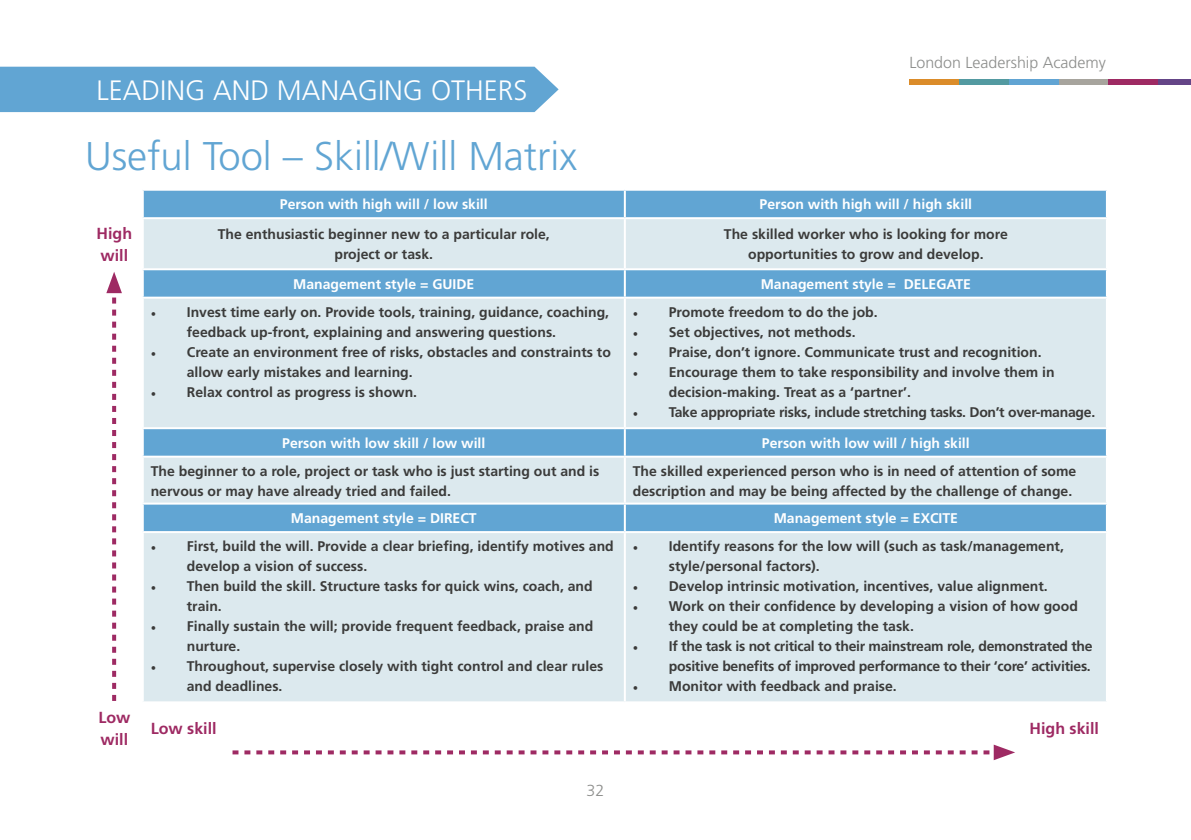
<style>
.page{position:relative;width:1191px;height:840px;background:#fff}
.page>*{position:absolute;margin:0;border:0;box-sizing:border-box;transform-origin:0 0}
.t1{font:300 40px "Frutiger";color:#61a5d3}
.t2{font:300 28px "Frutiger";color:#fff}
.t3{font:700 16px/22px "Frutiger";color:#9e2a63}
.t4{font:300 16px "Frutiger";color:#8d8e8c}
.t5{font:700 14px/20px "Frutiger";color:#3b3b3a}
.t6{font:700 14px "Frutiger";color:#fff}
.t7{font:700 14px/20px "Frutiger";letter-spacing:-.02em;color:#3b3b3a;text-align:right}
.s1{font-family:"Minion Pro";font-weight:400}
</style>
<div class="page">
<div style="left:909px;top:79px;width:50px;height:6px;background:#db8c2a"></div>
<div style="left:959px;top:79px;width:50px;height:6px;background:#539aa1"></div>
<div style="left:1009px;top:79px;width:49px;height:6px;background:#61a4d3"></div>
<div style="left:1058px;top:79px;width:50px;height:6px;background:#a7a49d"></div>
<div style="left:1108px;top:79px;width:50px;height:6px;background:#9e2a63"></div>
<div style="left:1158px;top:79px;width:33px;height:6px;background:#644587"></div>
<div style="left:0;top:67px;width:558px;height:45px;background:#61a5d3"></div>
<div style="left:144px;top:191px;width:962px;height:26px;background:#61a5d3"></div>
<svg style="left:144px;top:219px;width:962px;height:482px;fill:#dce9ee"></svg>
<div style="left:144px;top:504px;width:962px;height:27px;background:#61a5d3"></div>
<hr style="left:624px;top:191px;width:2px;height:26px;background:#fff">
<hr style="left:624px;top:429px;width:2px;height:26px;background:#fff">
<hr style="left:624px;top:219px;width:2px;height:49px;background:#fff">
<hr style="left:143px;top:268px;width:482px;height:2px;background:#fff">
<hr style="left:625px;top:268px;width:483px;height:2px;background:#fff">
<hr style="left:624px;top:270px;width:2px;height:26px;background:#fff">
<hr style="left:142px;top:296px;width:483px;height:2px;background:#fff">
<hr style="left:143px;top:427px;width:482px;height:2px;background:#fff">
<hr style="left:625px;top:296px;width:483px;height:2px;background:#fff">
<hr style="left:624px;top:298px;width:2px;height:129px;background:#fff">
<hr style="left:625px;top:427px;width:483px;height:2px;background:#fff">
<hr style="left:143px;top:455px;width:482px;height:2px;background:#fff">
<hr style="left:625px;top:455px;width:483px;height:2px;background:#fff">
<hr style="left:624px;top:457px;width:2px;height:45px;background:#fff">
<hr style="left:624px;top:533px;width:2px;height:168px;background:#fff">
<hr style="left:143px;top:502px;width:482px;height:2px;background:#fff">
<hr style="left:143px;top:531px;width:482px;height:2px;background:#fff">
<hr style="left:625px;top:502px;width:483px;height:2px;background:#fff">
<hr style="left:624px;top:504px;width:2px;height:27px;background:#fff">
<hr style="left:625px;top:531px;width:483px;height:2px;background:#fff">
<svg style="left:232px;top:744px;width:783px;height:15px"></svg>
<svg style="left:106px;top:272px;width:16px;height:428px"></svg>
<h2 class="t2" style="left:96px;top:74px;width:432px">LEADING AND MANAGING OTHERS</h2>
<h1 class="t1" style="left:85px;top:134px;width:494px">Useful Tool – Skill/Will Matrix</h1>
<p class="t4" style="left:909px;top:53px;width:198px">London Leadership Academy</p>
<p class="t6" style="left:280px;top:196px;width:209px">Person with high will / low skill</p>
<p class="t6" style="left:759px;top:196px;width:214px">Person with high will / high skill</p>
<p class="t3" style="left:97px;top:222px;width:37px">High will</p>
<p class="t5" style="left:218px;top:224px;width:333px;text-align:center">The enthusiastic beginner new to a particular role, project or task.</p>
<p class="t5" style="left:724px;top:224px;width:285px;text-align:center">The skilled worker who is looking for more opportunities to grow and develop.</p>
<p class="t6" style="left:293px;top:276px;width:183px">Management style = GUIDE</p>
<p class="t6" style="left:760px;top:276px;width:212px">Management style = DELEGATE</p>
<p class="t5" style="left:187px;top:301px;width:424px;text-indent:-36px"><span class="s1">•</span> Invest time early on. Provide tools, training, guidance, coaching, feedback up-front, explaining and answering questions.</p>
<p class="t5" style="left:187px;top:341px;width:425px;text-indent:-36px"><span class="s1">•</span> Create an environment free of risks, obstacles and constraints to allow early mistakes and learning.</p>
<p class="t5" style="left:151px;top:381px;width:268px"><span class="s1">•</span> Relax control as progress is shown.</p>
<p class="t5" style="left:633px;top:301px;width:246px"><span class="s1">•</span> Promote freedom to do the job.</p>
<p class="t5" style="left:633px;top:321px;width:224px"><span class="s1">•</span> Set objectives, not methods.</p>
<p class="t5" style="left:633px;top:341px;width:410px"><span class="s1">•</span> Praise, don’t ignore. Communicate trust and recognition.</p>
<p class="t5" style="left:669px;top:361px;width:387px;text-indent:-36px"><span class="s1">•</span> Encourage them to take responsibility and involve them in decision-making. Treat as a ‘partner’.</p>
<p class="t7" style="left:633px;top:401px;width:464px"><span class="s1">•</span> Take appropriate risks, include stretching tasks. Don’t over-manage.</p>
<p class="t6" style="left:282px;top:434px;width:205px">Person with low skill / low will</p>
<p class="t6" style="left:762px;top:434px;width:209px">Person with low will / high skill</p>
<p class="t5" style="left:151px;top:460px;width:450px">The beginner to a role, project or task who is just starting out and is nervous or may have already tried and failed.</p>
<p class="t5" style="left:633px;top:460px;width:445px">The skilled experienced person who is in need of attention of some description and may be being affected by the challenge of change.</p>
<p class="t6" style="left:291px;top:510px;width:187px">Management style = DIRECT</p>
<p class="t6" style="left:773px;top:510px;width:186px">Management style = EXCITE</p>
<p class="t5" style="left:187px;top:535px;width:428px;text-indent:-36px"><span class="s1">•</span> First, build the will. Provide a clear briefing, identify motives and develop a vision of success.</p>
<p class="t5" style="left:187px;top:575px;width:407px;text-indent:-36px"><span class="s1">•</span> Then build the skill. Structure tasks for quick wins, coach, and train.</p>
<p class="t5" style="left:187px;top:615px;width:408px;text-indent:-36px"><span class="s1">•</span> Finally sustain the will; provide frequent feedback, praise and nurture.</p>
<p class="t5" style="left:187px;top:655px;width:418px;text-indent:-36px"><span class="s1">•</span> Throughout, supervise closely with tight control and clear rules and deadlines.</p>
<p class="t5" style="left:669px;top:536px;width:396px;text-indent:-36px"><span class="s1">•</span> Identify reasons for the low will (such as task/management, style/personal factors).</p>
<p class="t5" style="left:633px;top:576px;width:416px"><span class="s1">•</span> Develop intrinsic motivation, incentives, value alignment.</p>
<p class="t5" style="left:669px;top:596px;width:410px;text-indent:-36px"><span class="s1">•</span> Work on their confidence by developing a vision of how good they could be at completing the task.</p>
<p class="t7" style="left:633px;top:636px;width:461px"><span class="s1">•</span> If the task is not critical to their mainstream role, demonstrated the positive benefits of improved performance to their ‘core’ activities.</p>
<p class="t5" style="left:633px;top:676px;width:265px"><span class="s1">•</span> Monitor with feedback and praise.</p>
<p class="t3" style="left:98px;top:706px;width:33px">Low will</p>
<p class="t3" style="left:151px;top:717px;width:67px">Low skill</p>
<p class="t3" style="left:1029px;top:717px;width:71px">High skill</p>
<p class="t4" style="left:586px;top:780px;width:19px">32</p>
</div>
